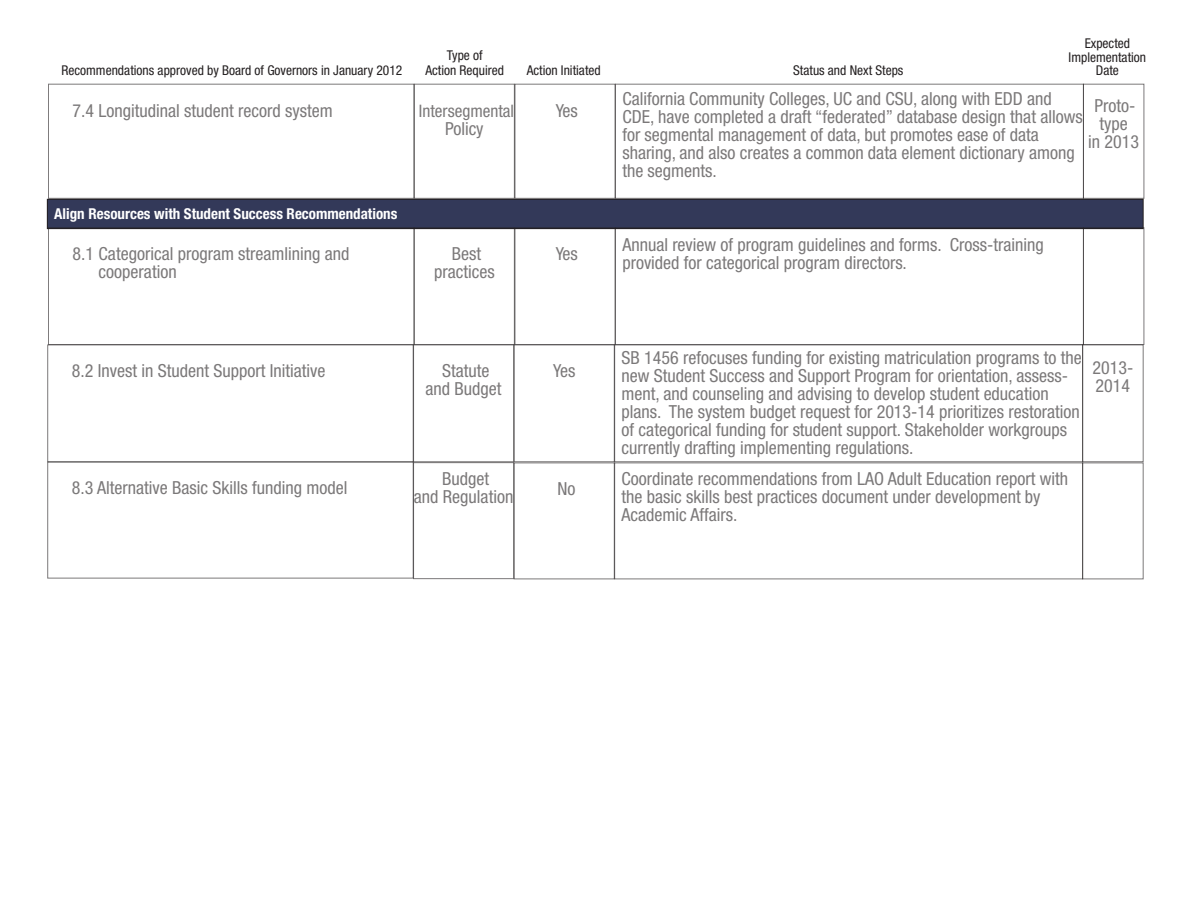
<style>
.page{position:relative;width:1188px;height:918px;background:#fff}
.page>*{position:absolute;margin:0;border:0;box-sizing:border-box;transform-origin:0 0}
.t1{font:condensed 18px/18px "Helvetica Neue";color:#231f20}
.t2{font:condensed 17.25px "Helvetica Neue";color:#231f20}
.t3{font:700 condensed 15px "Helvetica Neue";color:#fff}
.t4{font:condensed 13.5px/13.5px "Helvetica Neue";color:#231f20;text-align:center}
</style>
<div class="page">
<div style="left:47px;top:199px;width:1096px;height:30px;background:#333959"></div>
<div style="left:47px;top:199px;width:1096px;height:30px;border:1px solid #231f20"></div>
<div style="left:48px;top:228px;width:366px;height:117px;border:1px solid #231f20"></div>
<div style="left:615px;top:228px;width:469px;height:117px;border:1px solid #231f20"></div>
<div style="left:1083px;top:228px;width:61px;height:117px;border:1px solid #231f20"></div>
<div style="left:1082px;top:463px;width:61px;height:116px;border:1px solid #231f20"></div>
<div style="left:1082px;top:345px;width:61px;height:117px;border:1px solid #231f20"></div>
<div style="left:1083px;top:84px;width:61px;height:115px;border:1px solid #231f20"></div>
<p class="t4" style="left:447px;top:48px;width:37px">Type of</p>
<p class="t4" style="left:425px;top:63px;width:80px">Action Required</p>
<p class="t4" style="left:527px;top:63px;width:76px">Action Initiated</p>
<p class="t4" style="left:62px;top:63px;width:342px">Recommendations approved by Board of Governors in January 2012</p>
<p class="t4" style="left:793px;top:63px;width:112px">Status and Next Steps</p>
<p class="t4" style="left:1085px;top:37px;width:47px">Expected</p>
<p class="t4" style="left:1069px;top:50px;width:79px">Implementation<br>Date</p>
<p class="t1" style="left:73px;top:101px;width:262px">7.4 Longitudinal student record system</p>
<p class="t2" style="left:419px;top:100px;width:97px">Intersegmental</p>
<p class="t1" style="left:445px;top:119px;width:40px">Policy</p>
<p class="t1" style="left:556px;top:101px;width:24px">Yes</p>
<p class="t1" style="left:622px;top:89px;width:462px">California Community Colleges, UC and CSU, along with EDD and CDE, have completed a draft “federated” database design that allows for segmental management of data, but promotes ease of data sharing, and also creates a common data element dictionary among the segments.</p>
<p class="t1" style="left:1088px;top:96px;width:52px;text-align:center">Proto&shy;type<br>in 2013</p>
<p class="t3" style="left:54px;top:204px;width:345px">Align Resources with Student Success Recommendations</p>
<p class="t1" style="left:99px;top:245px;width:253px;text-indent:-26px">8.1 Categorical program streamlining and cooperation</p>
<p class="t1" style="left:434px;top:245px;width:62px;text-align:center">Best practices</p>
<p class="t1" style="left:556px;top:245px;width:24px">Yes</p>
<p class="t1" style="left:622px;top:236px;width:423px">Annual review of program guidelines and forms. Cross-training provided for categorical program directors.</p>
<p class="t1" style="left:72px;top:362px;width:255px">8.2 Invest in Student Support Initiative</p>
<p class="t1" style="left:426px;top:362px;width:77px;text-align:center">Statute and Budget</p>
<p class="t1" style="left:553px;top:362px;width:24px">Yes</p>
<p class="t1" style="left:622px;top:348px;width:462px">SB 1456 refocuses funding for existing matriculation programs to the new Student Success and Support Program for orientation, assess&shy;ment, and counseling and advising to develop student education plans. The system budget request for 2013-14 prioritizes restoration of categorical funding for student support. Stakeholder workgroups currently drafting implementing regulations.</p>
<p class="t1" style="left:1092px;top:359px;width:42px">2013-<br>2014</p>
<p class="t1" style="left:72px;top:479px;width:277px">8.3 Alternative Basic Skills funding model</p>
<p class="t1" style="left:414px;top:469px;width:101px;text-align:center">Budget<br>and Regulation</p>
<p class="t1" style="left:557px;top:480px;width:19px">No</p>
<p class="t1" style="left:622px;top:469px;width:448px">Coordinate recommendations from LAO Adult Education report with the basic skills best practices document under development by<br>Academic Affairs.</p>
</div>
